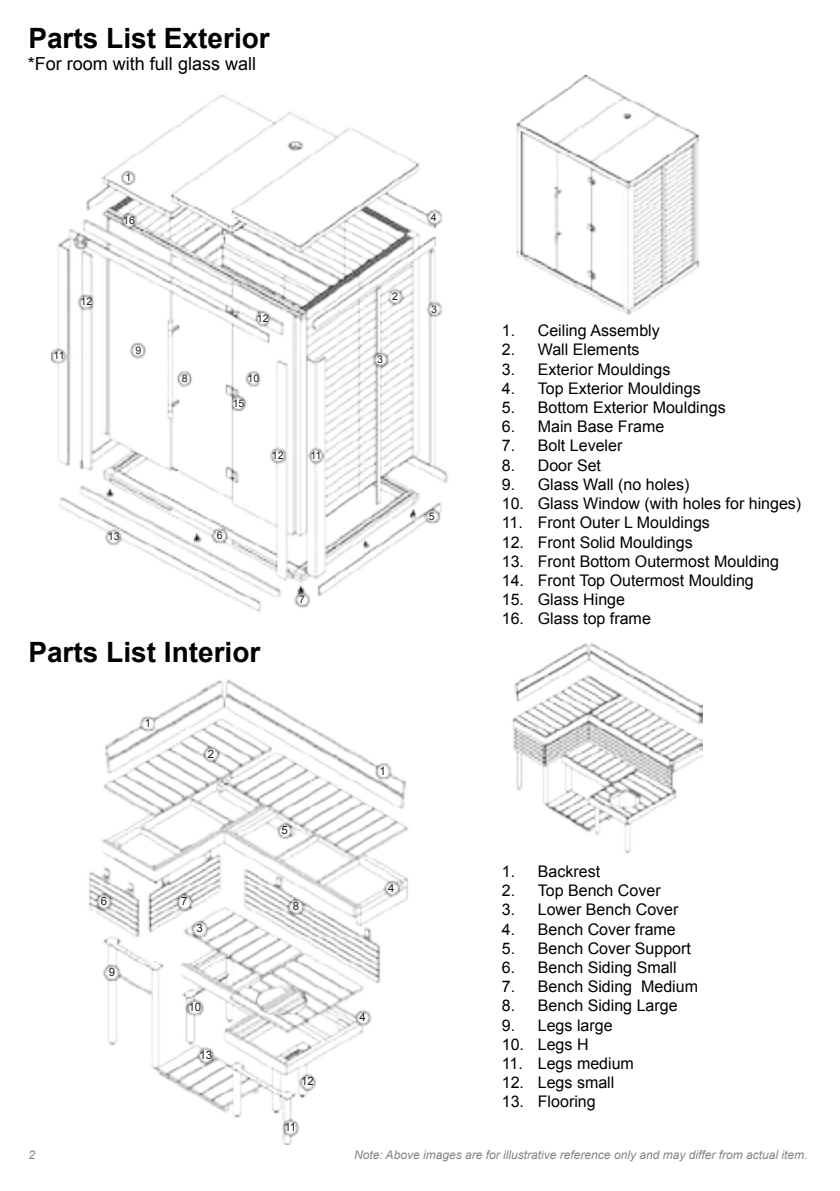
<style>
.page{position:relative;width:840px;height:1191px;background:#fff}
.page>*{position:absolute;margin:0;border:0;box-sizing:border-box;transform-origin:0 0}
.t1{font:700 28px "Arial";color:#000}
.t2{font:18px "Arial";color:#000}
.t3{font:16px "Arial";color:#000}
.t4{font:italic 12px "Arial";color:#828486}
.t5{font:11.4px "Arial";color:#231f20}
.t6{font:10.6px "Arial";color:#231f20}
</style>
<div class="page">
<img style="left:52px;top:75px;width:649px;height:1069px">
<h1 class="t1" style="left:28px;top:27px;width:243px">Parts List Exterior</h1>
<p class="t2" style="left:28px;top:57px;width:230px">*For room with full glass wall</p>
<p class="t6" style="left:125px;top:171px;width:7px">1</p>
<p class="t6" style="left:54px;top:349px;width:12px">11</p>
<p class="t6" style="left:81px;top:295px;width:13px">12</p>
<p class="t6" style="left:123px;top:214px;width:13px">16</p>
<p class="t6" style="left:135px;top:344px;width:7px">9</p>
<p class="t6" style="left:108px;top:530px;width:13px">13</p>
<p class="t6" style="left:182px;top:372px;width:7px">8</p>
<p class="t6" style="left:257px;top:312px;width:13px">12</p>
<p class="t6" style="left:247px;top:372px;width:13px">10</p>
<p class="t6" style="left:232px;top:397px;width:13px">15</p>
<p class="t6" style="left:272px;top:449px;width:13px">12</p>
<p class="t6" style="left:310px;top:449px;width:12px">11</p>
<p class="t6" style="left:217px;top:529px;width:7px">6</p>
<p class="t6" style="left:299px;top:593px;width:7px">7</p>
<h1 class="t1" style="left:28px;top:641px;width:233px">Parts List Interior</h1>
<p class="t5" style="left:145px;top:716px;width:8px">1</p>
<p class="t5" style="left:208px;top:747px;width:8px">2</p>
<p class="t5" style="left:101px;top:894px;width:8px">6</p>
<p class="t5" style="left:181px;top:894px;width:8px">7</p>
<p class="t5" style="left:196px;top:922px;width:8px">3</p>
<p class="t5" style="left:109px;top:965px;width:8px">9</p>
<p class="t5" style="left:188px;top:1000px;width:14px">10</p>
<p class="t5" style="left:199px;top:1048px;width:14px">13</p>
<p class="t5" style="left:281px;top:823px;width:8px">5</p>
<p class="t5" style="left:292px;top:899px;width:8px">8</p>
<p class="t5" style="left:301px;top:1074px;width:14px">12</p>
<p class="t5" style="left:284px;top:1120px;width:13px">11</p>
<p class="t6" style="left:392px;top:290px;width:7px">2</p>
<p class="t6" style="left:377px;top:353px;width:7px">3</p>
<p class="t6" style="left:430px;top:211px;width:7px">4</p>
<p class="t6" style="left:431px;top:303px;width:7px">3</p>
<p class="t6" style="left:428px;top:510px;width:7px">5</p>
<p class="t5" style="left:379px;top:764px;width:8px">1</p>
<p class="t5" style="left:388px;top:881px;width:8px">4</p>
<p class="t5" style="left:359px;top:1010px;width:8px">4</p>
<p class="t3" style="left:501px;top:324px;width:159px">1. Ceiling Assembly</p>
<p class="t3" style="left:501px;top:344px;width:139px">2. Wall Elements</p>
<p class="t3" style="left:501px;top:363px;width:170px">3. Exterior Mouldings</p>
<p class="t3" style="left:501px;top:382px;width:200px">4. Top Exterior Mouldings</p>
<p class="t3" style="left:501px;top:401px;width:225px">5. Bottom Exterior Mouldings</p>
<p class="t3" style="left:501px;top:420px;width:164px">6. Main Base Frame</p>
<p class="t3" style="left:501px;top:440px;width:122px">7. Bolt Leveler</p>
<p class="t3" style="left:501px;top:459px;width:101px">8. Door Set</p>
<p class="t3" style="left:501px;top:478px;width:189px">9. Glass Wall (no holes)</p>
<p class="t3" style="left:501px;top:497px;width:301px">10. Glass Window (with holes for hinges)</p>
<p class="t3" style="left:501px;top:516px;width:209px">11. Front Outer L Mouldings</p>
<p class="t3" style="left:501px;top:536px;width:192px">12. Front Solid Mouldings</p>
<p class="t3" style="left:501px;top:555px;width:278px">13. Front Bottom Outermost Moulding</p>
<p class="t3" style="left:501px;top:574px;width:253px">14. Front Top Outermost Moulding</p>
<p class="t3" style="left:501px;top:593px;width:125px">15. Glass Hinge</p>
<p class="t3" style="left:501px;top:612px;width:150px">16. Glass top frame</p>
<p class="t3" style="left:501px;top:865px;width:100px">1. Backrest</p>
<p class="t3" style="left:501px;top:884px;width:160px">2. Top Bench Cover</p>
<p class="t3" style="left:501px;top:903px;width:178px">3. Lower Bench Cover</p>
<p class="t3" style="left:501px;top:923px;width:175px">4. Bench Cover frame</p>
<p class="t3" style="left:501px;top:942px;width:190px">5. Bench Cover Support</p>
<p class="t3" style="left:501px;top:961px;width:176px">6. Bench Siding Small</p>
<p class="t3" style="left:501px;top:980px;width:198px">7. Bench Siding Medium</p>
<p class="t3" style="left:501px;top:999px;width:177px">8. Bench Siding Large</p>
<p class="t3" style="left:501px;top:1019px;width:112px">9. Legs large</p>
<p class="t3" style="left:501px;top:1038px;width:88px">10. Legs H</p>
<p class="t3" style="left:501px;top:1057px;width:134px">11. Legs medium</p>
<p class="t3" style="left:501px;top:1076px;width:114px">12. Legs small</p>
<p class="t3" style="left:501px;top:1095px;width:95px">13. Flooring</p>
<p class="t4" style="left:28px;top:1150px;width:8px">2</p>
<p class="t4" style="left:354px;top:1150px;width:455px">Note: Above images are for illustrative reference only and may differ from actual item.</p>
</div>
